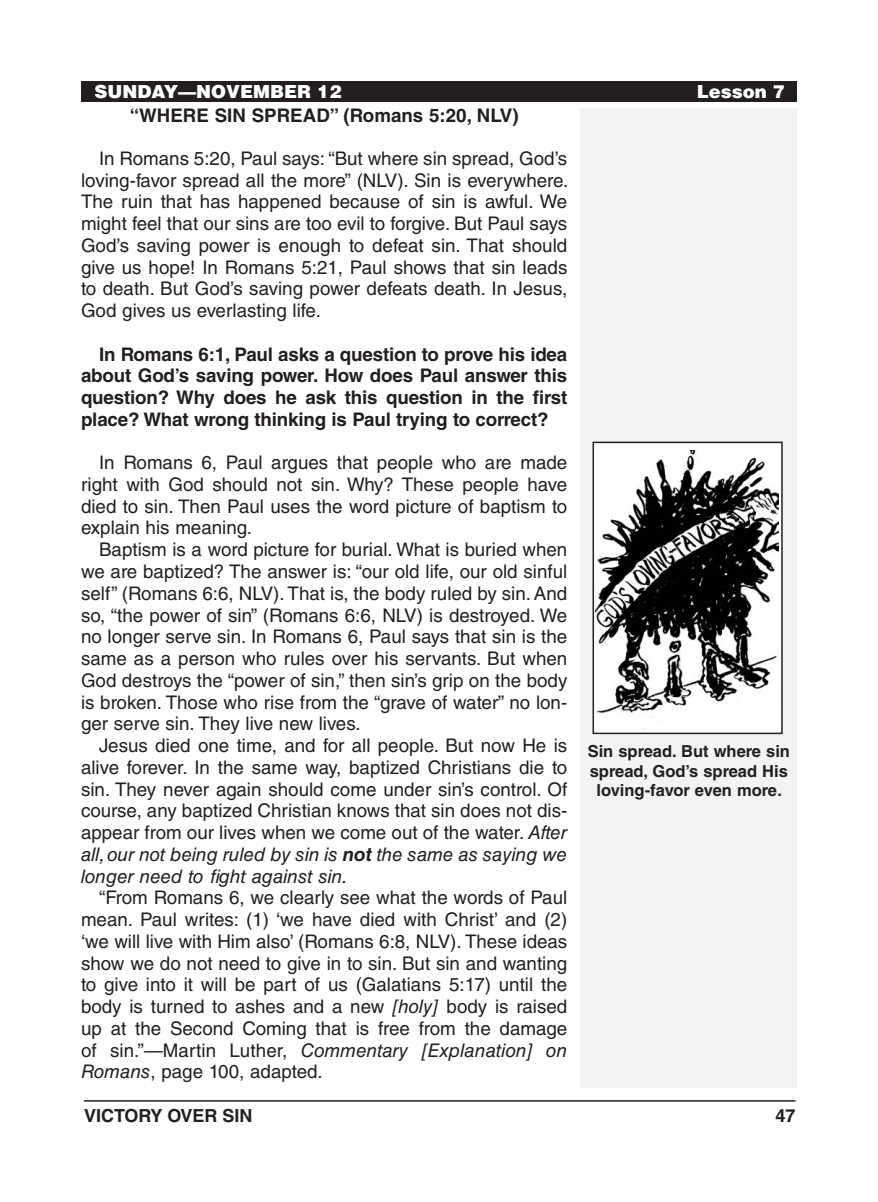
<style>
.page{position:relative;width:878px;height:1202px;background:#fff}
.page>*{position:absolute;margin:0;border:0;box-sizing:border-box;transform-origin:0 0}
.Body_Text{font:18.75px/21.8px "Helvetica LT Std";color:#231f20;text-align:justify}
.Body_Text_SpaceBefor{font:18.75px/21.8px "Helvetica LT Std";color:#231f20;text-align:justify}
.Body_Text_SpaceBefor-2{font:700 18.75px/21.8px "Helvetica LT Std";letter-spacing:-.01em;color:#231f20;text-align:justify}
.Subheadings{font:700 18.75px "Helvetica LT Std";color:#231f20}
.Running_Head_-_Left{font:900 18px "Helvetica LT Std";color:#fff}
.t1{font:700 18px "Helvetica LT Std";color:#231f20}
.Image_Captions{font:700 16.5px/19.5px "Helvetica LT Std";color:#231f20;text-align:center}
.s1{font-style:italic}
.s2{font-weight:700;font-style:italic}
</style>
<div class="page">
<hr style="left:84px;top:1100px;width:711px;height:1px;background:#231f20">
<div style="left:580px;top:108px;width:216px;height:979px;background:#f2f3f4"></div>
<div style="left:81px;top:81px;width:715px;height:20px;background:#231f20"></div>
<div style="left:593px;top:442px;width:189px;height:291px;background:#fff"></div>
<img style="left:595px;top:450px;width:184px;height:279px">
<div style="left:592px;top:441px;width:190px;height:293px;border:2px solid #231f20"></div>
<p class="Running_Head_-_Left" style="left:95px;top:79px;width:248px">SUNDAY—NOVEMBER 12</p>
<p class="Running_Head_-_Left" style="left:696px;top:79px;width:90px">Lesson 7</p>
<p class="Subheadings" style="left:130px;top:103px;width:390px">“WHERE SIN SPREAD” (Romans 5:20, NLV)</p>
<p class="Body_Text_SpaceBefor" style="left:81px;top:147px;width:489px;text-indent:18px">In Romans 5:20, Paul says: “But where sin spread, God’s loving-favor spread all the more” (NLV). Sin is everywhere.<br>The ruin that has happened because of sin is awful. We might feel that our sins are too evil to forgive. But Paul says God’s saving power is enough to defeat sin. That should give us hope! In Romans 5:21, Paul shows that sin leads to death. But God’s saving power defeats death. In Jesus, God gives us everlasting life.</p>
<p class="Body_Text_SpaceBefor-2" style="left:81px;top:343px;width:488px;text-indent:18px">In Romans 6:1, Paul asks a question to prove his idea about God’s saving power. How does Paul answer this question? Why does he ask this question in the first place? What wrong thinking is Paul trying to correct?</p>
<p class="Body_Text_SpaceBefor" style="left:81px;top:452px;width:488px;text-indent:18px">In Romans 6, Paul argues that people who are made right with God should not sin. Why? These people have died to sin. Then Paul uses the word picture of baptism to explain his meaning.</p>
<p class="Body_Text" style="left:81px;top:539px;width:488px;text-indent:18px">Baptism is a word picture for burial. What is buried when we are baptized? The answer is: “our old life, our old sinful self” (Romans 6:6, NLV). That is, the body ruled by sin. And so, “the power of sin” (Romans 6:6, NLV) is destroyed. We no longer serve sin. In Romans 6, Paul says that sin is the same as a person who rules over his servants. But when God destroys the “power of sin,” then sin’s grip on the body is broken. Those who rise from the “grave of water” no lon&shy;ger serve sin. They live new lives.</p>
<p class="Body_Text" style="left:81px;top:734px;width:488px;text-indent:18px">Jesus died one time, and for all people. But now He is alive forever. In the same way, baptized Christians die to sin. They never again should come under sin’s control. Of course, any baptized Christian knows that sin does not dis&shy;appear from our lives when we come out of the water. <span class="s1">After all, our not being ruled by sin is</span> <span class="s2">not</span> <span class="s1">the same as saying we longer need to fight against sin.</span></p>
<p class="Body_Text" style="left:81px;top:887px;width:488px;text-indent:18px">“From Romans 6, we clearly see what the words of Paul mean. Paul writes: (1) ‘we have died with Christ’ and (2) ‘we will live with Him also’ (Romans 6:8, NLV). These ideas show we do not need to give in to sin. But sin and wanting to give into it will be part of us (Galatians 5:17) until the body is turned to ashes and a new <span class="s1">[holy]</span> body is raised up at the Second Coming that is free from the damage of sin.”—Martin Luther, <span class="s1">Commentary [Explanation] on Romans</span>, page 100, adapted.</p>
<p class="Image_Captions" style="left:587px;top:741px;width:204px">Sin spread. But where sin spread, God’s spread His loving-favor even more.</p>
<p class="t1" style="left:84px;top:1104px;width:170px">VICTORY OVER SIN</p>
<p class="t1" style="left:775px;top:1104px;width:22px">47</p>
</div>
